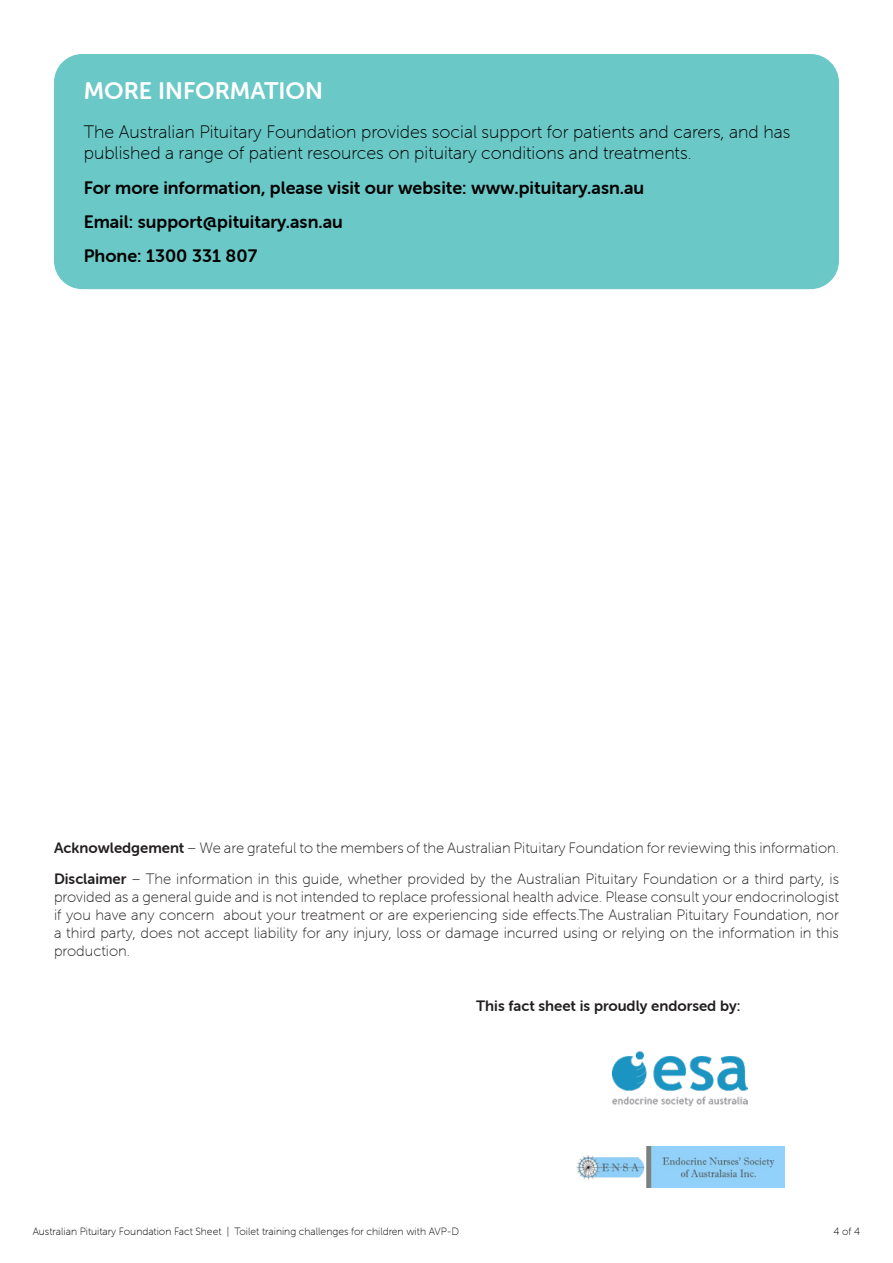
<style>
.page{position:relative;width:893px;height:1263px;background:#fff}
.page>*{position:absolute;margin:0;border:0;box-sizing:border-box;transform-origin:0 0}
.t1{font:24px "Museo Sans Rounded 700";color:#fff}
.t2{font:18px/21.6px "Museo Sans Rounded 100";color:#000}
.t3{font:18px "Museo Sans Rounded 700";color:#000}
.t4{font:15px/18px "Museo Sans Rounded 100";color:#231f20;text-align:justify}
.t5{font:15px "Museo Sans Rounded 700";color:#231f20}
.t6{font:10.5px "Museo Sans Rounded 100";color:#000}
.s1{font-family:"Museo Sans Rounded 700"}
</style>
<div class="page">
<img style="left:576px;top:1146px;width:208px;height:41px">
<img style="left:613px;top:1051px;width:134px;height:56px">
<div style="left:54px;top:54px;width:785px;height:235px;background:#6ac8c7;border-radius:28px"></div>
<p class="t1" style="left:84px;top:77px;width:241px">MORE INFORMATION</p>
<p class="t2" style="left:84px;top:121px;width:708px">The Australian Pituitary Foundation provides social support for patients and carers, and has published a range of patient resources on pituitary conditions and treatments.</p>
<p class="t3" style="left:84px;top:177px;width:562px">For more information, please visit our website: www.pituitary.asn.au</p>
<p class="t3" style="left:84px;top:212px;width:261px">Email: support@pituitary.asn.au</p>
<p class="t3" style="left:84px;top:246px;width:175px">Phone: 1300 331 807</p>
<p class="t4" style="left:54px;top:839px;width:786px"><span class="s1">Acknowledgement</span> – We are grateful to the members of the Australian Pituitary Foundation for reviewing this information.</p>
<p class="t4" style="left:54px;top:870px;width:786px"><span class="s1">Disclaimer</span> – The information in this guide, whether provided by the Australian Pituitary Foundation or a third party, is provided as a general guide and is not intended to replace professional health advice. Please consult your endocrinologist if you have any concern about your treatment or are experiencing side effects.The Australian Pituitary Foundation, nor a third party, does not accept liability for any injury, loss or damage incurred using or relying on the information in this production.</p>
<p class="t5" style="left:476px;top:997px;width:266px">This fact sheet is proudly endorsed by:</p>
<p class="t6" style="left:33px;top:1226px;width:428px">Australian Pituitary Foundation Fact Sheet | Toilet training challenges for children with AVP-D</p>
<p class="t6" style="left:833px;top:1226px;width:28px">4 of 4</p>
</div>
